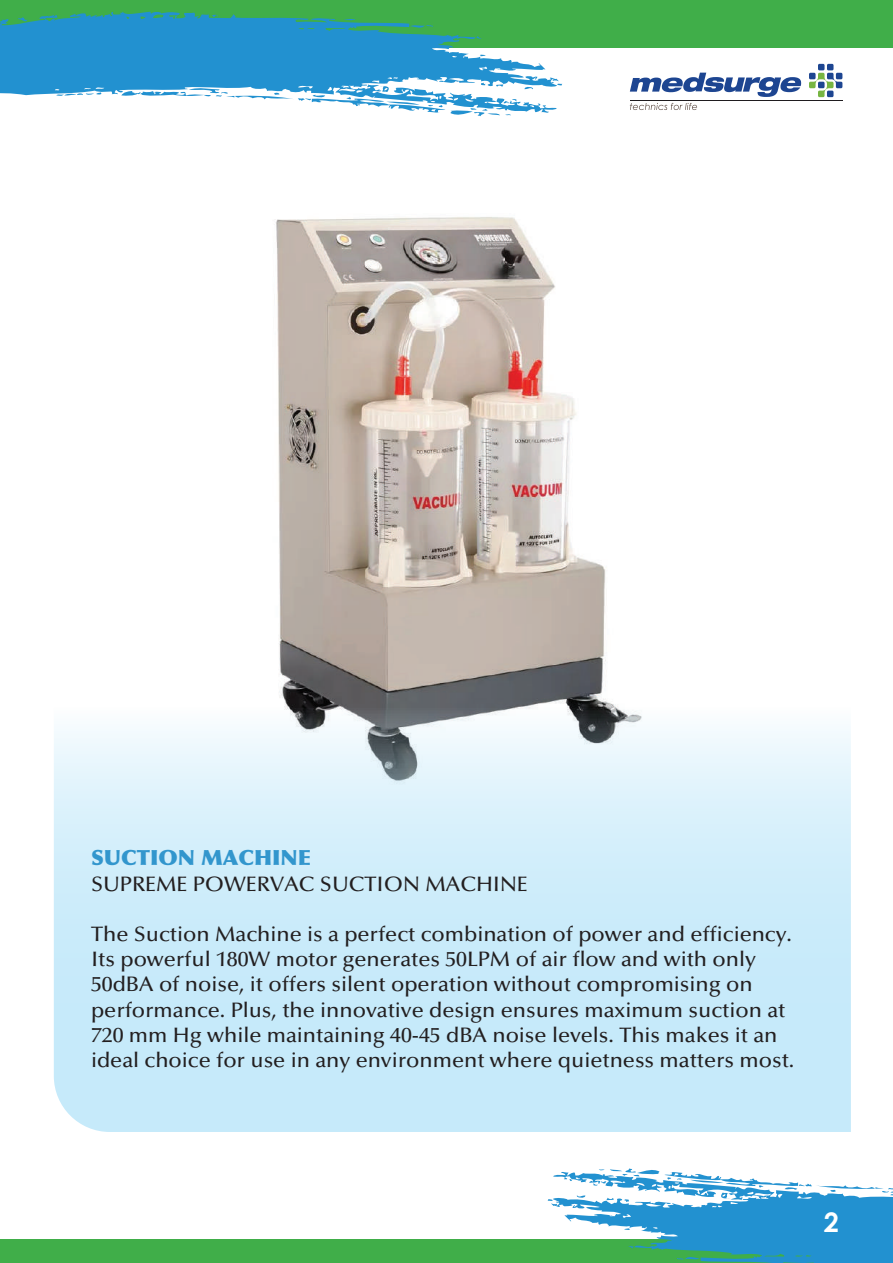
<style>
.page{position:relative;width:893px;height:1263px;background:#fff}
.page>*{position:absolute;margin:0;border:0;box-sizing:border-box;transform-origin:0 0}
.t1{font:700 27px "Century Gothic";color:#fff}
.t2{font:500 21px/25.2px "Optima LT Std";color:#231f20;scale:1.04 1}
.t3{font:900 21px "Optima LT Std";color:#3296cd;scale:1.04 1}
</style>
<div class="page">
<img style="left:275px;top:217px;width:343px;height:490px">
<svg style="left:54px;top:707px;width:797px;height:425px;background:#cfebf8"></svg>
<div style="left:0;top:0;width:892px;height:48px;background:#40ae49"></div>
<div style="left:0;top:1239px;width:892px;height:24px;background:#40ae49"></div>
<svg style="left:809px;top:64px;width:33px;height:33px"></svg>
<svg style="left:630px;top:103px;width:67px;height:7px"></svg>
<svg style="left:630px;top:73px;width:171px;height:24px"></svg>
<svg style="left:0;top:11px;width:559px;height:102px;fill:#2291d0"></svg>
<svg style="left:211px;top:14px;width:7px;height:3px"></svg>
<svg style="left:410px;top:24px;width:23px;height:6px"></svg>
<svg style="left:480px;top:54px;width:6px;height:2px"></svg>
<svg style="left:121px;top:83px;width:395px;height:33px"></svg>
<svg style="left:548px;top:1168px;width:344px;height:95px"></svg>
<p class="t3" style="left:91px;top:845px;width:213px">SUCTION MACHINE</p>
<p class="t2" style="left:91px;top:871px;width:421px">SUPREME POWERVAC SUCTION MACHINE</p>
<p class="t2" style="left:91px;top:922px;width:678px">The Suction Machine is a perfect combination of power and efficiency.<br>Its powerful 180W motor generates 50LPM of air flow and with only 50dBA of noise, it offers silent operation without compromising on performance. Plus, the innovative design ensures maximum suction at 720 mm Hg while maintaining 40-45 dBA noise levels. This makes it an ideal choice for use in any environment where quietness matters most.</p>
<p class="t1" style="left:824px;top:1202px;width:17px">2</p>
</div>
